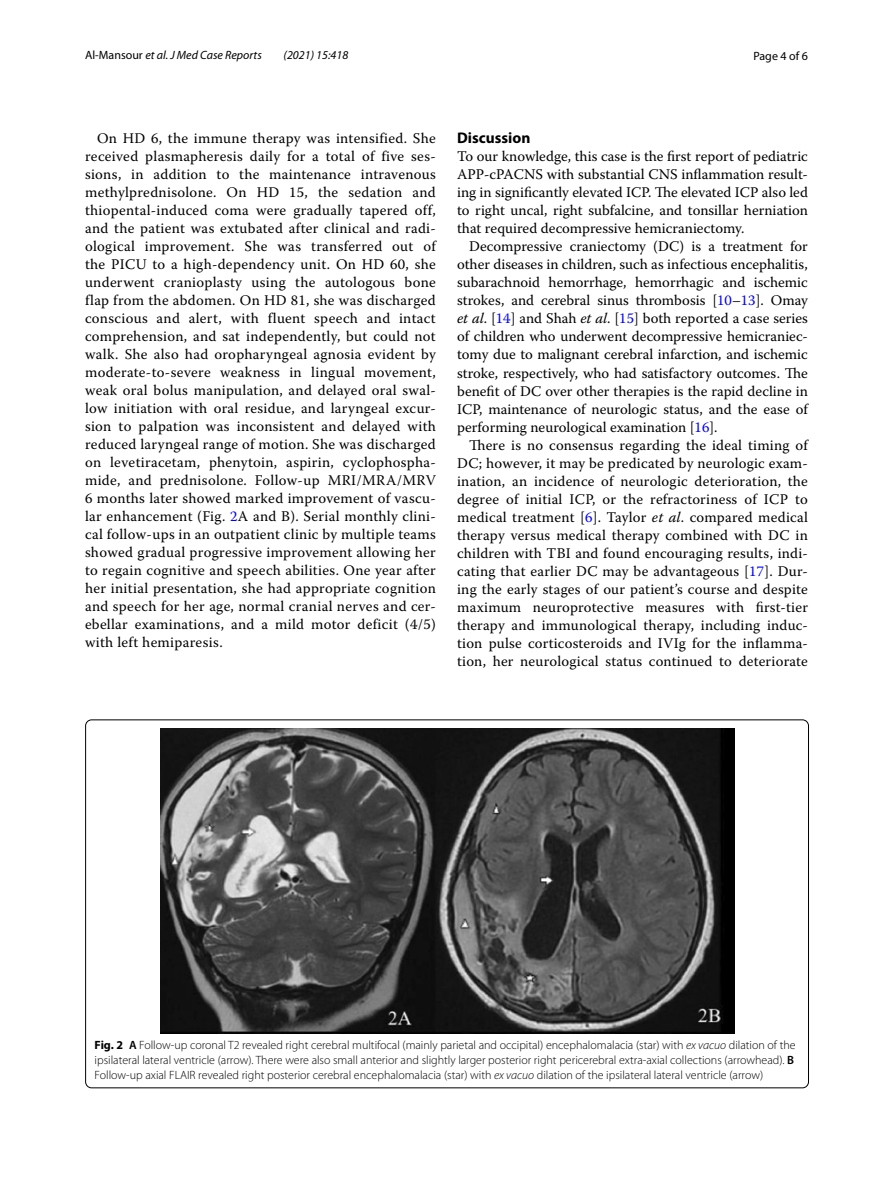
<style>
.page{position:relative;width:893px;height:1187px;background:#fff}
.page>*{position:absolute;margin:0;border:0;box-sizing:border-box;transform-origin:0 0}
.t1{font:700 15.45px "Myriad Pro";color:#000}
.t2{font:14.7px/18px "Warnock Pro";letter-spacing:.01em;color:#000;text-align:justify}
.t3{font:300 12px/15px "Myriad Pro";color:#000}
.t4{font:italic 12px "Myriad Pro";color:#000}
.t5{font:12px "Myriad Pro";color:#000}
.s1{font-style:normal}
.s2{color:#00f}
.s3{font-style:italic}
.s4{font-weight:700}
.s5{font-weight:600}
</style>
<div class="page">
<img style="left:160px;top:728px;width:574px;height:305px">
<p class="t4" style="left:85px;top:48px;width:178px"><span class="s1">Al‑Mansour</span> et al. J Med Case Reports</p>
<p class="t4" style="left:284px;top:48px;width:66px">(2021) 15:418</p>
<p class="t5" style="left:753px;top:48px;width:56px">Page 4 of 6</p>
<p class="t2" style="left:85px;top:128px;width:352px;text-indent:12px">On HD 6, the immune therapy was intensified. She received plasmapheresis daily for a total of five ses&shy;sions, in addition to the maintenance intravenous methylprednisolone. On HD 15, the sedation and thiopental-induced coma were gradually tapered off, and the patient was extubated after clinical and radi&shy;ological improvement. She was transferred out of the PICU to a high-dependency unit. On HD 60, she underwent cranioplasty using the autologous bone flap from the abdomen. On HD 81, she was discharged conscious and alert, with fluent speech and intact comprehension, and sat independently, but could not walk. She also had oropharyngeal agnosia evident by moderate-to-severe weakness in lingual movement, weak oral bolus manipulation, and delayed oral swal&shy;low initiation with oral residue, and laryngeal excur&shy;sion to palpation was inconsistent and delayed with reduced laryngeal range of motion. She was discharged on levetiracetam, phenytoin, aspirin, cyclophospha&shy;mide, and prednisolone. Follow-up MRI/MRA/MRV 6 months later showed marked improvement of vascu&shy;lar enhancement (Fig. <span class="s2">2</span>A and B). Serial monthly clini&shy;cal follow-ups in an outpatient clinic by multiple teams showed gradual progressive improvement allowing her to regain cognitive and speech abilities. One year after her initial presentation, she had appropriate cognition and speech for her age, normal cranial nerves and cer&shy;ebellar examinations, and a mild motor deficit (4/5) with left hemiparesis.</p>
<p class="t1" style="left:457px;top:128px;width:75px">Discussion</p>
<p class="t2" style="left:457px;top:147px;width:352px">To our knowledge, this case is the first report of pediatric APP-cPACNS with substantial CNS inflammation result&shy;ing in significantly elevated ICP. The elevated ICP also led to right uncal, right subfalcine, and tonsillar herniation that required decompressive hemicraniectomy.</p>
<p class="t2" style="left:457px;top:237px;width:352px;text-indent:12px">Decompressive craniectomy (DC) is a treatment for other diseases in children, such as infectious encephalitis, subarachnoid hemorrhage, hemorrhagic and ischemic strokes, and cerebral sinus thrombosis [<span class="s2">10</span>–<span class="s2">13</span>]. Omay <span class="s3">et al</span>. [<span class="s2">14</span>] and Shah <span class="s3">et al</span>. [<span class="s2">15</span>] both reported a case series of children who underwent decompressive hemicraniec&shy;tomy due to malignant cerebral infarction, and ischemic stroke, respectively, who had satisfactory outcomes. The benefit of DC over other therapies is the rapid decline in ICP, maintenance of neurologic status, and the ease of performing neurological examination [<span class="s2">16</span>].</p>
<p class="t2" style="left:457px;top:435px;width:352px;text-indent:12px">There is no consensus regarding the ideal timing of DC; however, it may be predicated by neurologic exam&shy;ination, an incidence of neurologic deterioration, the degree of initial ICP, or the refractoriness of ICP to medical treatment [<span class="s2">6</span>]. Taylor <span class="s3">et al</span>. compared medical therapy versus medical therapy combined with DC in children with TBI and found encouraging results, indi&shy;cating that earlier DC may be advantageous [<span class="s2">17</span>]. Dur&shy;ing the early stages of our patient’s course and despite maximum neuroprotective measures with first-tier therapy and immunological therapy, including induc&shy;tion pulse corticosteroids and IVIg for the inflamma&shy;tion, her neurological status continued to deteriorate</p>
<p class="t3" style="left:95px;top:1037px;width:703px"><span class="s4">Fig. 2</span> <span class="s5">A</span> Follow-up coronal T2 revealed right cerebral multifocal (mainly parietal and occipital) encephalomalacia (star) with <span class="s3">ex vacuo</span> dilation of the ipsilateral lateral ventricle (arrow). There were also small anterior and slightly larger posterior right pericerebral extra-axial collections (arrowhead). <span class="s5">B<br></span>Follow-up axial FLAIR revealed right posterior cerebral encephalomalacia (star) with <span class="s3">ex vacuo</span> dilation of the ipsilateral lateral ventricle (arrow)</p>
</div>
